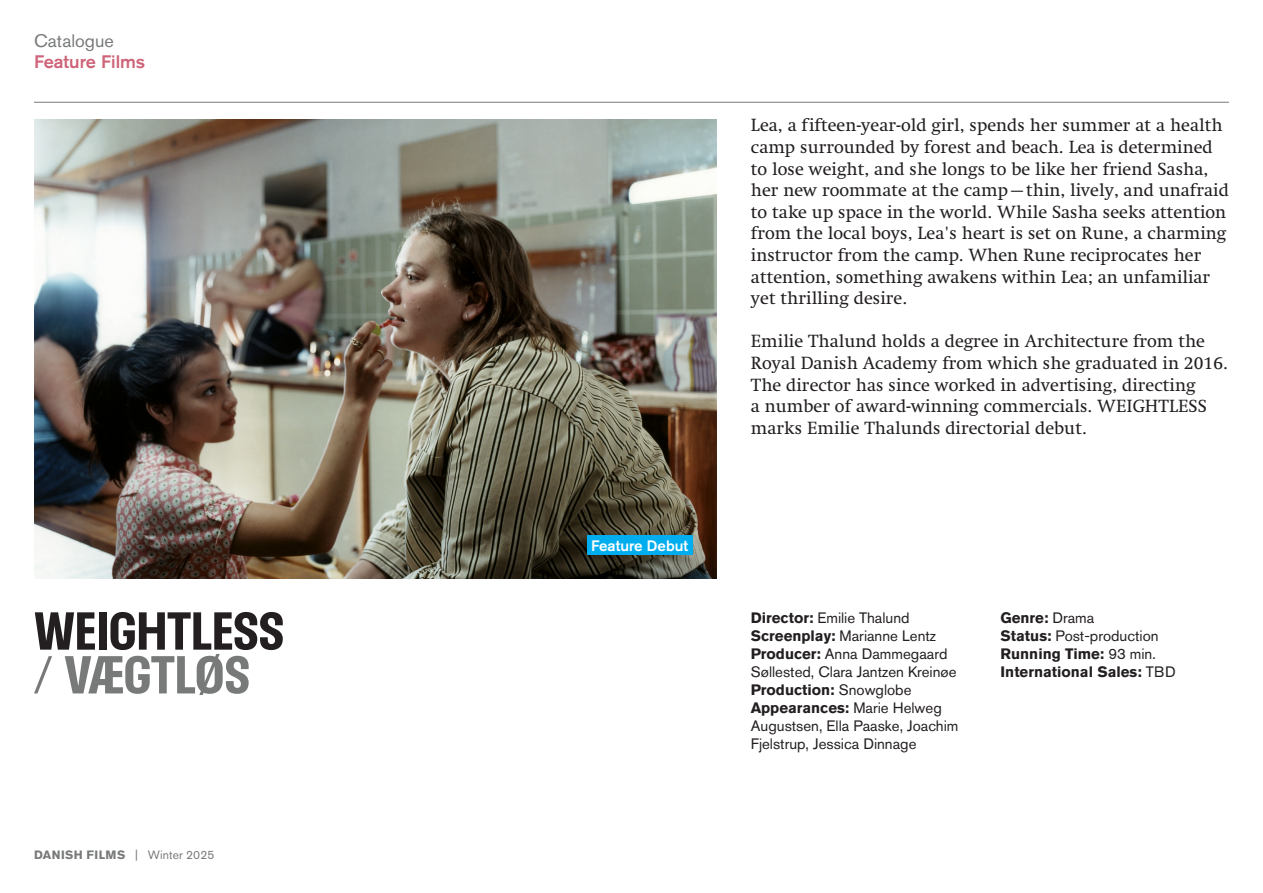
<style>
.page{position:relative;width:1263px;height:893px;background:#fff}
.page>*{position:absolute;margin:0;border:0;box-sizing:border-box;transform-origin:0 0}
.ForeignTitle{font:700 54px "Hollton";color:#231f20}
.DanishTitle{font:700 54px "Hollton";letter-spacing:-.015em;color:#777a79}
.Comment{font:18px/21.6px "Swift LT Std";color:#231f20}
.t1{font:500 18px "Akzidenz Grotesk Pro";color:#cf6478}
.t2{font:18px "Akzidenz Grotesk Pro";color:#777a79}
.Appearances{font:15px/18px "Akzidenz Grotesk Pro";color:#231f20}
.Producer{font:15px/18px "Akzidenz Grotesk Pro";color:#231f20}
.RunningTime{font:700 15px "Akzidenz Grotesk Pro";color:#231f20}
.t3{font:500 15px "Akzidenz Grotesk Pro";color:#fff}
.Screenplay{font:15px "Akzidenz Grotesk Pro";color:#231f20}
.Director{font:15px "Akzidenz Grotesk Pro";color:#231f20}
.DanishRelease{font:15px "Akzidenz Grotesk Pro";color:#231f20}
.Production{font:700 15px "Akzidenz Grotesk Pro";color:#231f20}
.Genre{font:700 15px "Akzidenz Grotesk Pro";color:#231f20}
.t4{font:700 12px "Akzidenz Grotesk Pro";letter-spacing:.035em;color:#777a79}
.s1{font-weight:400}
.s2{font-weight:700}
</style>
<div class="page">
<hr style="left:34px;top:102px;width:1195px;height:1px;background:#777a79">
<img style="left:34px;top:119px;width:683px;height:459px">
<div style="left:587px;top:536px;width:105px;height:19px;background:#00aeef"></div>
<p class="t2" style="left:34px;top:29px;width:81px">Catalogue</p>
<p class="t1" style="left:34px;top:50px;width:113px">Feature Films</p>
<p class="ForeignTitle" style="left:34px;top:599px;width:252px">WEIGHTLESS</p>
<p class="DanishTitle" style="left:34px;top:643px;width:217px">/ VÆGTLØS</p>
<p class="t4" style="left:34px;top:847px;width:182px">DANISH FILMS <span class="s1">| Winter 2025</span></p>
<p class="t3" style="left:591px;top:536px;width:99px">Feature Debut</p>
<p class="t3" style="left:594px;top:538px;width:99px">Feature Debut</p>
<p class="Comment" style="left:751px;top:115px;width:479px">Lea, a fifteen-year-old girl, spends her summer at a health camp surrounded by forest and beach. Lea is determined to lose weight, and she longs to be like her friend Sasha, her new roommate at the camp—thin, lively, and unafraid to take up space in the world. While Sasha seeks attention from the local boys, Lea's heart is set on Rune, a charming instructor from the camp. When Rune reciprocates her attention, something awakens within Lea; an unfamiliar yet thrilling desire.</p>
<p class="Comment" style="left:751px;top:331px;width:478px">Emilie Thalund holds a degree in Architecture from the Royal Danish Academy from which she graduated in 2016.<br>The director has since worked in advertising, directing<br>a number of award-winning commercials. WEIGHTLESS marks Emilie Thalunds directorial debut.</p>
<p class="Director" style="left:751px;top:608px;width:160px"><span class="s2">Director:</span> Emilie Thalund</p>
<p class="Screenplay" style="left:751px;top:626px;width:187px"><span class="s2">Screenplay:</span> Marianne Lentz</p>
<p class="Producer" style="left:751px;top:645px;width:207px"><span class="s2">Producer:</span> Anna Dammegaard<br>Søllested, Clara Jantzen Kreinøe</p>
<p class="Production" style="left:751px;top:680px;width:162px">Production: <span class="s1">Snowglobe</span></p>
<p class="Appearances" style="left:751px;top:699px;width:209px"><span class="s2">Appearances:</span> Marie Helweg<br>Augustsen, Ella Paaske, Joachim<br>Fjelstrup, Jessica Dinnage</p>
<p class="Genre" style="left:1000px;top:608px;width:95px">Genre: <span class="s1">Drama</span></p>
<p class="DanishRelease" style="left:1000px;top:626px;width:160px"><span class="s2">Status:</span> Post-production</p>
<p class="RunningTime" style="left:1000px;top:644px;width:157px">Running Time: <span class="s1">93 min.</span></p>
<p class="RunningTime" style="left:1000px;top:662px;width:177px">International Sales: <span class="s1">TBD</span></p>
</div>
